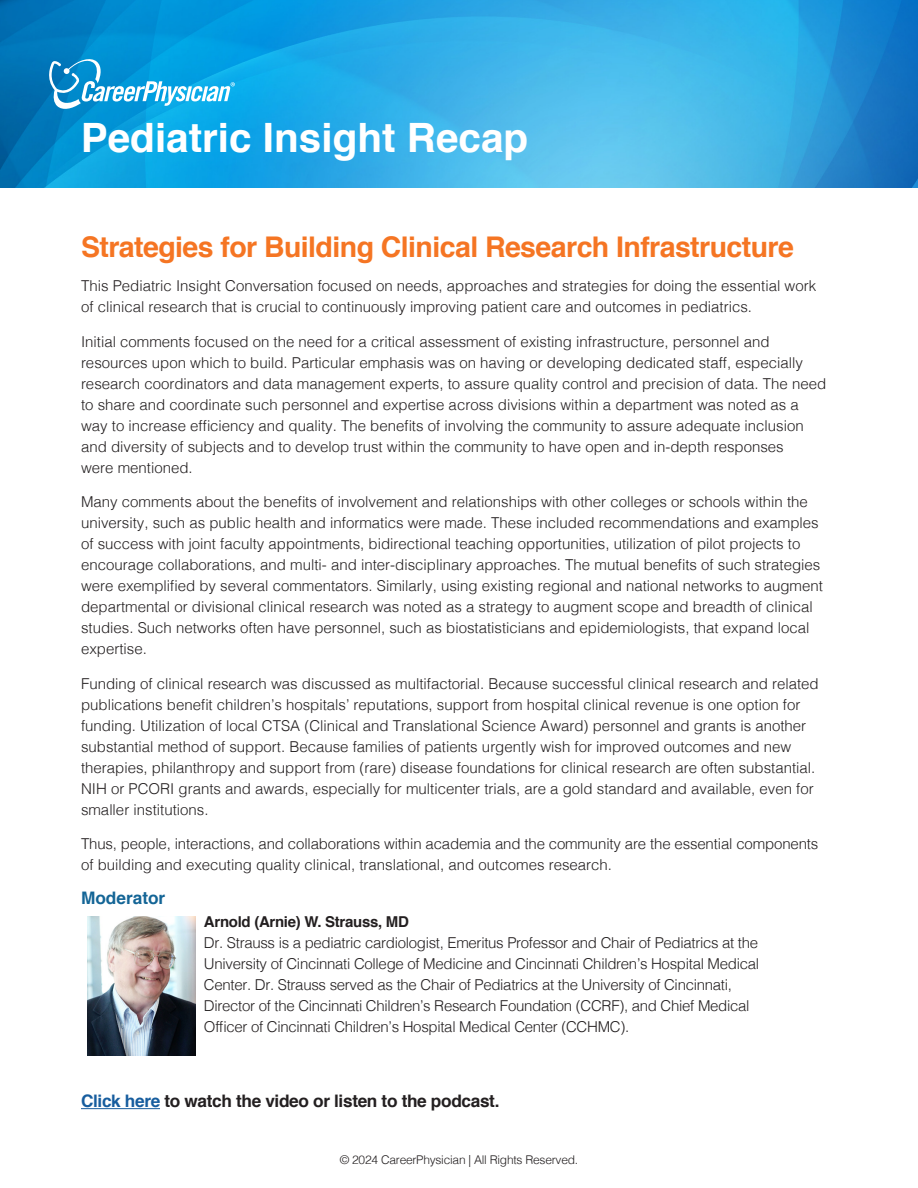
<style>
.page{position:relative;width:918px;height:1188px;background:#fff}
.page>*{position:absolute;margin:0;border:0;box-sizing:border-box;transform-origin:0 0}
.t1{font:700 40.5px "Helvetica";color:#fff}
.subheads{font:700 28.5px "Helvetica";letter-spacing:-.02em;color:#f57523}
.Body_Copy{font:700 17.25px "Helvetica";letter-spacing:-.02em;color:#231f20}
.Body_Copy-2{font:700 17.25px "Helvetica";color:#146596}
.Body_Copy-3{font:300 15px/21px "Helvetica";color:#231f20}
.Body_Copy-4{font:300 15px/21px "Helvetica";letter-spacing:-.02em;color:#231f20}
.Body_Copy-5{font:300 12px "Helvetica";letter-spacing:-.02em;color:#231f20}
.s1{font-weight:700}
.s2{color:#175d9e}
</style>
<div class="page">
<img style="left:0;top:0;width:918px;height:188px">
<hr style="left:81px;top:1108px;width:79px;height:1px;background:#175d9e">
<img style="left:87px;top:916px;width:109px;height:140px">
<svg style="left:45px;top:56px;width:190px;height:55px;background:#2fa8de"></svg>
<p class="t1" style="left:81px;top:105px;width:449px">Pediatric Insight Recap</p>
<p class="subheads" style="left:81px;top:224px;width:715px">Strategies for Building Clinical Research Infrastructure</p>
<p class="Body_Copy-3" style="left:81px;top:274px;width:737px">This Pediatric Insight Conversation focused on needs, approaches and strategies for doing the essential work of clinical research that is crucial to continuously improving patient care and outcomes in pediatrics.</p>
<p class="Body_Copy-3" style="left:81px;top:330px;width:747px">Initial comments focused on the need for a critical assessment of existing infrastructure, personnel and resources upon which to build. Particular emphasis was on having or developing dedicated staff, especially research coordinators and data management experts, to assure quality control and precision of data. The need to share and coordinate such personnel and expertise across divisions within a department was noted as a way to increase efficiency and quality. The benefits of involving the community to assure adequate inclusion and diversity of subjects and to develop trust within the community to have open and in-depth responses<br>were mentioned.</p>
<p class="Body_Copy-3" style="left:81px;top:490px;width:743px">Many comments about the benefits of involvement and relationships with other colleges or schools within the university, such as public health and informatics were made. These included recommendations and examples of success with joint faculty appointments, bidirectional teaching opportunities, utilization of pilot projects to encourage collaborations, and multi- and inter-disciplinary approaches. The mutual benefits of such strategies were exemplified by several commentators. Similarly, using existing regional and national networks to augment departmental or divisional clinical research was noted as a strategy to augment scope and breadth of clinical studies. Such networks often have personnel, such as biostatisticians and epidemiologists, that expand local expertise.</p>
<p class="Body_Copy-3" style="left:81px;top:672px;width:739px">Funding of clinical research was discussed as multifactorial. Because successful clinical research and related publications benefit children’s hospitals’ reputations, support from hospital clinical revenue is one option for funding. Utilization of local CTSA (Clinical and Translational Science Award) personnel and grants is another substantial method of support. Because families of patients urgently wish for improved outcomes and new therapies, philanthropy and support from (rare) disease foundations for clinical research are often substantial.<br>NIH or PCORI grants and awards, especially for multicenter trials, are a gold standard and available, even for smaller institutions.</p>
<p class="Body_Copy-3" style="left:81px;top:832px;width:739px">Thus, people, interactions, and collaborations within academia and the community are the essential components of building and executing quality clinical, translational, and outcomes research.</p>
<p class="Body_Copy-2" style="left:81px;top:884px;width:86px">Moderator</p>
<p class="Body_Copy-4" style="left:204px;top:910px;width:557px"><span class="s1">Arnold (Arnie) W. Strauss, MD<br></span>Dr. Strauss is a pediatric cardiologist, Emeritus Professor and Chair of Pediatrics at the University of Cincinnati College of Medicine and Cincinnati Children’s Hospital Medical Center. Dr. Strauss served as the Chair of Pediatrics at the University of Cincinnati, Director of the Cincinnati Children’s Research Foundation (CCRF), and Chief Medical Officer of Cincinnati Children’s Hospital Medical Center (CCHMC).</p>
<p class="Body_Copy" style="left:81px;top:1087px;width:420px"><span class="s2">Click here</span> to watch the video or listen to the podcast.</p>
<p class="Body_Copy-5" style="left:340px;top:1149px;width:240px">© 2024 CareerPhysician | All Rights Reserved.</p>
</div>
